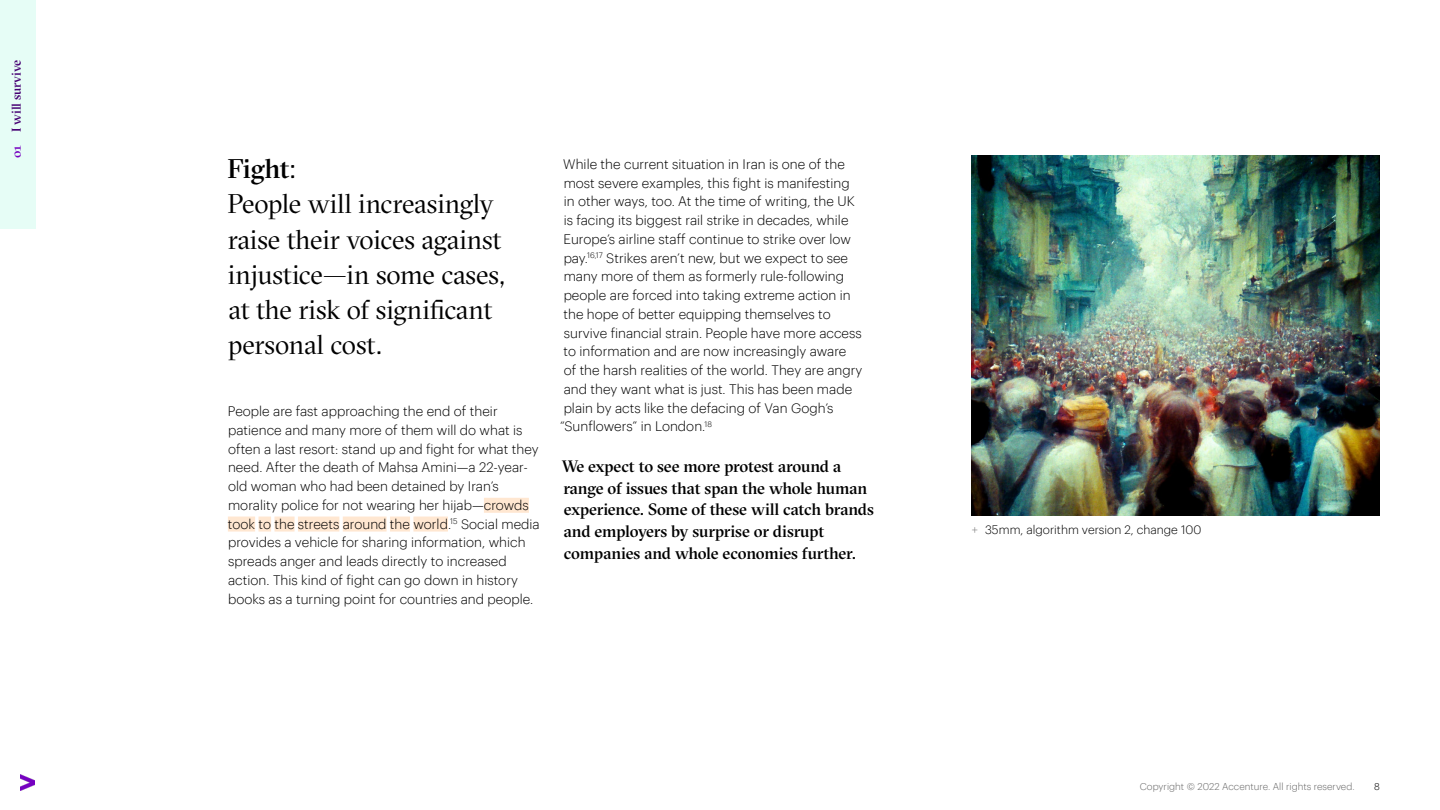
<style>
.page{position:relative;width:1440px;height:810px;background:#fff}
.page>*{position:absolute;margin:0;border:0;box-sizing:border-box;transform-origin:0 0}
.t1{font:27px/35.2px "GT Sectra Fine";letter-spacing:-.005em;color:#000}
.t2{font:500 16.5px/21.8px "GT Sectra Fine";letter-spacing:-.01em;color:#000}
.t3{font:300 13.5px/18.8px "Graphik";color:#000}
.t4{font:500 12.75px "GT Sectra Fine";letter-spacing:-.005em;color:#460073}
.t5{font:300 12px "Graphik";color:#000}
.t6{font:300 9.75px "Graphik";color:#666}
.t7{font:300 9.75px "Graphik";color:#000}
.s1{color:#7500c0}
.s2{font-weight:500}
.s3{color:#808080}
</style>
<div class="page">
<div style="left:0;top:0;width:35px;height:229px;background:#e6fdf6"></div>
<img style="left:20px;top:775px;width:15px;height:15px">
<div style="left:484px;top:498px;width:45px;height:15px;background:#ffe7d1"></div>
<div style="left:228px;top:517px;width:27px;height:15px;background:#ffe7d1"></div>
<div style="left:259px;top:517px;width:12px;height:15px;background:#ffe7d1"></div>
<div style="left:274px;top:517px;width:21px;height:15px;background:#ffe7d1"></div>
<div style="left:298px;top:517px;width:41px;height:15px;background:#ffe7d1"></div>
<div style="left:343px;top:517px;width:44px;height:15px;background:#ffe7d1"></div>
<div style="left:390px;top:517px;width:20px;height:15px;background:#ffe7d1"></div>
<div style="left:413px;top:517px;width:35px;height:15px;background:#ffe7d1"></div>
<img style="left:972px;top:156px;width:408px;height:360px">
<p class="t4" style="left:9px;top:158px;width:99px;rotate:-90deg"><span class="s1">01</span> I will survive</p>
<h1 class="t1" style="left:228px;top:151px;width:278px"><span class="s2">Fight</span>:<br>People will increasingly raise their voices against injustice—in some cases, at the risk of significant personal cost.</h1>
<p class="t3" style="left:228px;top:401px;width:313px">People are fast approaching the end of their patience and many more of them will do what is often a last resort: stand up and fight for what they need. After the death of Mahsa Amini—a 22-year&shy;old woman who had been detained by Iran’s morality police for not wearing her hijab—crowds took to the streets around the world.<sup>15</sup> Social media provides a vehicle for sharing information, which spreads anger and leads directly to increased action. This kind of fight can go down in history books as a turning point for countries and people.</p>
<p class="t3" style="left:560px;top:154px;width:304px">While the current situation in Iran is one of the most severe examples, this fight is manifesting<br>in other ways, too. At the time of writing, the UK is facing its biggest rail strike in decades, while Europe’s airline staff continue to strike over low pay.<sup>16,17</sup> Strikes aren’t new, but we expect to see many more of them as formerly rule-following people are forced into taking extreme action in the hope of better equipping themselves to survive financial strain. People have more access to information and are now increasingly aware<br>of the harsh realities of the world. They are angry and they want what is just. This has been made plain by acts like the defacing of Van Gogh’s “Sunflowers” in London.<sup>18</sup></p>
<p class="t2" style="left:562px;top:455px;width:314px">We expect to see more protest around a range of issues that span the whole human experience. Some of these will catch brands and employers by surprise or disrupt companies and whole economies further.</p>
<p class="t5" style="left:972px;top:521px;width:231px"><span class="s3">+</span> 35mm, algorithm version 2, change 100</p>
<p class="t6" style="left:1140px;top:780px;width:216px">Copyright © 2022 Accenture. All rights reserved.</p>
<p class="t7" style="left:1374px;top:780px;width:7px">8</p>
</div>
